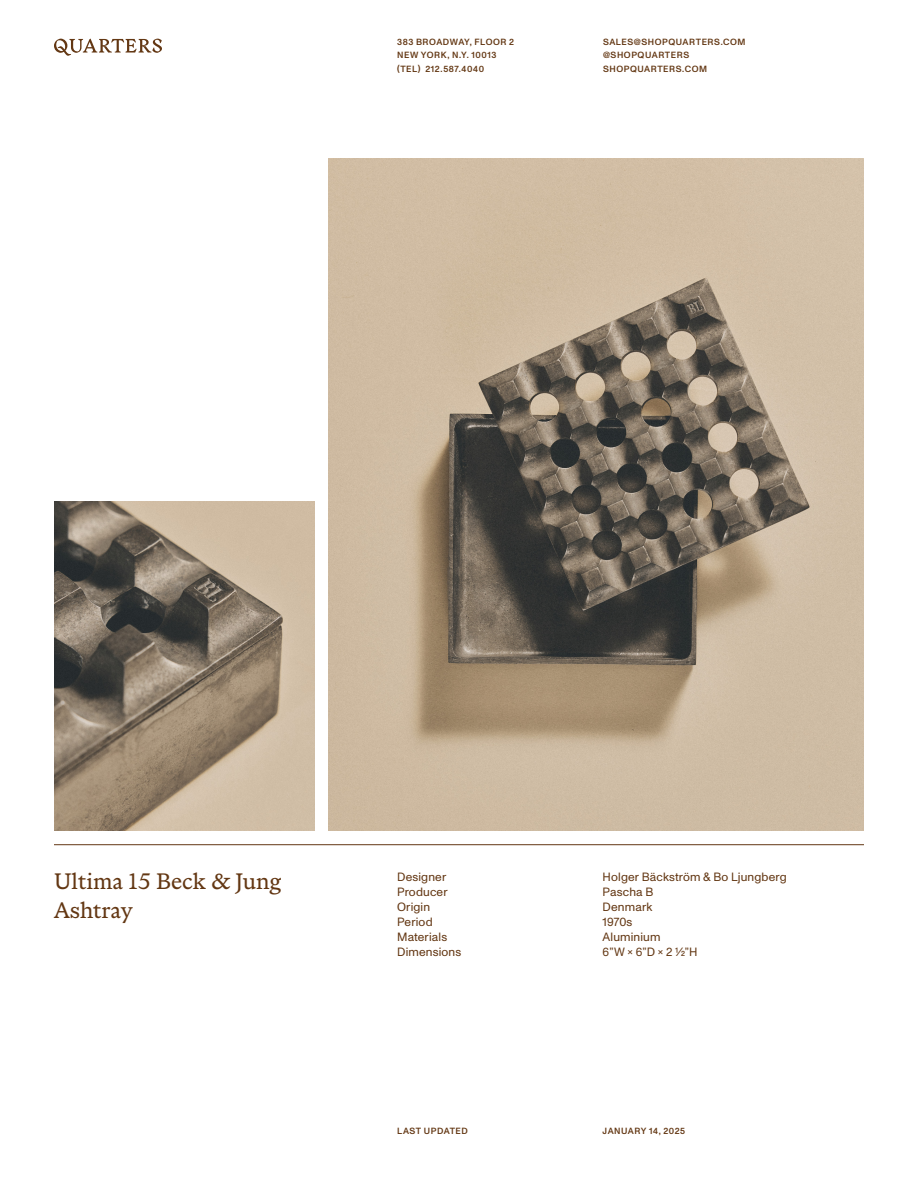
<style>
.page{position:relative;width:918px;height:1188px;background:#fff}
.page>*{position:absolute;margin:0;border:0;box-sizing:border-box;transform-origin:0 0}
.t1{font:24px/28.8px "ABC Marist";color:#633713}
.t2{font:12px "ABC Monument Grotesk";letter-spacing:.015em;color:#633713}
.t3{font:500 9px/13.5px "ABC Monument Grotesk";letter-spacing:.065em;color:#633713}
</style>
<div class="page">
<hr style="left:54px;top:844px;width:810px;height:1px;background:#633713">
<img style="left:54px;top:501px;width:261px;height:329px">
<img style="left:328px;top:158px;width:536px;height:672px">
<svg style="left:54px;top:39px;width:108px;height:17px"></svg>
<p class="t3" style="left:397px;top:35px;width:119px">383 BROADWAY, FLOOR 2<br>NEW YORK, N.Y. 10013 (TEL) 212.587.4040</p>
<p class="t3" style="left:603px;top:35px;width:144px">SALES@SHOPQUARTERS.COM @SHOPQUARTERS<br>SHOPQUARTERS.COM</p>
<p class="t1" style="left:54px;top:867px;width:229px">Ultima 15 Beck &amp; Jung<br>Ashtray</p>
<p class="t2" style="left:397px;top:869px;width:51px">Designer</p>
<p class="t2" style="left:603px;top:869px;width:186px">Holger Bäckström &amp; Bo Ljungberg</p>
<p class="t2" style="left:397px;top:884px;width:52px">Producer</p>
<p class="t2" style="left:603px;top:884px;width:52px">Pascha B</p>
<p class="t2" style="left:397px;top:899px;width:34px">Origin</p>
<p class="t2" style="left:603px;top:899px;width:51px">Denmark</p>
<p class="t2" style="left:397px;top:914px;width:37px">Period</p>
<p class="t2" style="left:603px;top:914px;width:31px">1970s</p>
<p class="t2" style="left:397px;top:929px;width:52px">Materials</p>
<p class="t2" style="left:603px;top:929px;width:59px">Aluminium</p>
<p class="t2" style="left:397px;top:944px;width:66px">Dimensions</p>
<p class="t2" style="left:603px;top:944px;width:97px">6”W × 6”D × 2 ½”H</p>
<p class="t3" style="left:397px;top:1124px;width:72px">LAST UPDATED</p>
<p class="t3" style="left:603px;top:1124px;width:84px">JANUARY 14, 2025</p>
</div>
